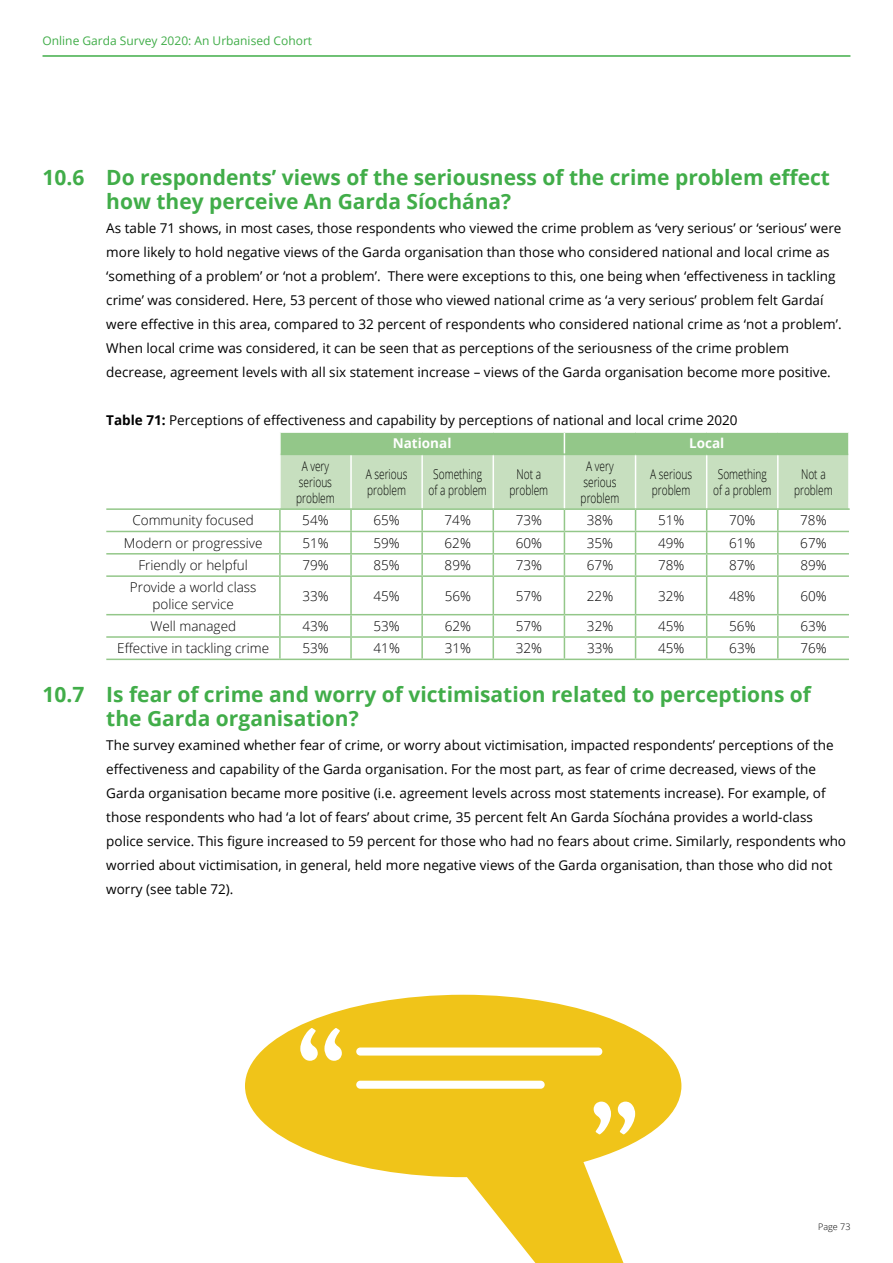
<style>
.page{position:relative;width:893px;height:1263px;background:#fff}
.page>*{position:absolute;margin:0;border:0;box-sizing:border-box;transform-origin:0 0}
.t1{font:700 21px/24px "Open Sans";color:#41ad49}
.t2{font:13.5px/24px "Open Sans";color:#000}
.t3{font:300 13.5px/16.2px "Open Sans";color:#000;text-align:center}
.t4{font:300 13.5px/16.2px "Open Sans";color:#000;text-align:center;scale:.75 1}
.t5{font:700 13.5px "Open Sans";color:#fff}
.t6{font:12px "Open Sans";color:#41ad49}
.t7{font:300 9px "Open Sans";color:#000}
.s1{font-weight:700}
.s2{font-weight:700;color:#fff}
</style>
<div class="page">
<hr style="left:43px;top:55px;width:807px;height:2px;background:#41ad49">
<hr style="left:778px;top:508px;width:72px;height:2px;background:#93c789">
<svg style="left:106px;top:432px;width:743px;height:227px"></svg>
<hr style="left:778px;top:636px;width:71px;height:2px;background:#93c789">
<hr style="left:106px;top:659px;width:174px;height:1px;background:#93c789">
<hr style="left:280px;top:659px;width:71px;height:1px;background:#93c789">
<hr style="left:351px;top:659px;width:71px;height:1px;background:#93c789">
<hr style="left:422px;top:659px;width:71px;height:1px;background:#93c789">
<hr style="left:493px;top:659px;width:71px;height:1px;background:#93c789">
<hr style="left:564px;top:659px;width:72px;height:1px;background:#93c789">
<hr style="left:636px;top:659px;width:71px;height:1px;background:#93c789">
<hr style="left:707px;top:659px;width:71px;height:1px;background:#93c789">
<hr style="left:778px;top:659px;width:71px;height:1px;background:#93c789">
<svg style="left:245px;top:995px;width:437px;height:268px;fill:#f0c419"></svg>
<svg style="left:324px;top:1028px;width:18px;height:33px"></svg>
<svg style="left:300px;top:1028px;width:18px;height:33px"></svg>
<svg style="left:594px;top:1101px;width:17px;height:33px"></svg>
<svg style="left:618px;top:1101px;width:17px;height:33px"></svg>
<div style="left:356px;top:1047px;width:246px;height:8px;background:#fff;border-radius:4px"></div>
<div style="left:356px;top:1081px;width:189px;height:8px;background:#fff;border-radius:4px"></div>
<p class="t6" style="left:43px;top:32px;width:271px">Online Garda Survey 2020: An Urbanised Cohort</p>
<h1 class="t1" style="left:106px;top:165px;width:725px;text-indent:-64px">10.6 Do respondents’ views of the seriousness of the crime problem effect how they perceive An Garda Síochána?</h1>
<p class="t2" style="left:106px;top:216px;width:737px">As table 71 shows, in most cases, those respondents who viewed the crime problem as ‘very serious’ or ‘serious’ were more likely to hold negative views of the Garda organisation than those who considered national and local crime as ‘something of a problem’ or ‘not a problem’. There were exceptions to this, one being when ‘effectiveness in tackling crime’ was considered. Here, 53 percent of those who viewed national crime as ‘a very serious’ problem felt Gardaí were effective in this area, compared to 32 percent of respondents who considered national crime as ‘not a problem’.<br>When local crime was considered, it can be seen that as perceptions of the seriousness of the crime problem decrease, agreement levels with all six statement increase – views of the Garda organisation become more positive.</p>
<p class="t2" style="left:106px;top:409px;width:633px;line-height:23.1px;text-align:center"><span class="s1">Table 71:</span> Perceptions of effectiveness and capability by perceptions of national and local crime 2020<br><span class="s2">National</span></p>
<p class="t5" style="left:689px;top:434px;width:37px">Local</p>
<p class="t4" style="left:296px;top:457px;width:53px">A very serious problem</p>
<p class="t4" style="left:366px;top:465px;width:57px;text-align:left">A serious problem</p>
<p class="t4" style="left:429px;top:465px;width:79px">Something of a problem</p>
<p class="t4" style="left:509px;top:465px;width:53px">Not a problem</p>
<p class="t4" style="left:581px;top:457px;width:53px">A very serious problem</p>
<p class="t4" style="left:650px;top:465px;width:57px;text-align:left">A serious problem</p>
<p class="t4" style="left:713px;top:465px;width:79px">Something of a problem</p>
<p class="t4" style="left:794px;top:465px;width:53px">Not a problem</p>
<p class="t3" style="left:132px;top:512px;width:123px">Community focused</p>
<p class="t3" style="left:302px;top:512px;width:28px">54%</p>
<p class="t3" style="left:373px;top:512px;width:28px">65%</p>
<p class="t3" style="left:445px;top:512px;width:28px">74%</p>
<p class="t3" style="left:516px;top:512px;width:28px">73%</p>
<p class="t3" style="left:587px;top:512px;width:28px">38%</p>
<p class="t3" style="left:658px;top:512px;width:28px">51%</p>
<p class="t3" style="left:729px;top:512px;width:28px">70%</p>
<p class="t3" style="left:800px;top:512px;width:28px">78%</p>
<p class="t3" style="left:124px;top:534px;width:140px">Modern or progressive</p>
<p class="t3" style="left:302px;top:534px;width:28px">51%</p>
<p class="t3" style="left:373px;top:534px;width:28px">59%</p>
<p class="t3" style="left:445px;top:534px;width:28px">62%</p>
<p class="t3" style="left:516px;top:534px;width:28px">60%</p>
<p class="t3" style="left:587px;top:534px;width:28px">35%</p>
<p class="t3" style="left:658px;top:534px;width:28px">49%</p>
<p class="t3" style="left:729px;top:534px;width:28px">61%</p>
<p class="t3" style="left:800px;top:534px;width:28px">67%</p>
<p class="t3" style="left:138px;top:557px;width:111px">Friendly or helpful</p>
<p class="t3" style="left:302px;top:557px;width:28px">79%</p>
<p class="t3" style="left:373px;top:557px;width:28px">85%</p>
<p class="t3" style="left:445px;top:557px;width:28px">89%</p>
<p class="t3" style="left:516px;top:557px;width:28px">73%</p>
<p class="t3" style="left:587px;top:557px;width:28px">67%</p>
<p class="t3" style="left:658px;top:557px;width:28px">78%</p>
<p class="t3" style="left:729px;top:557px;width:28px">87%</p>
<p class="t3" style="left:800px;top:557px;width:28px">89%</p>
<p class="t3" style="left:130px;top:579px;width:128px">Provide a world class police service</p>
<p class="t3" style="left:302px;top:587px;width:28px">33%</p>
<p class="t3" style="left:373px;top:587px;width:28px">45%</p>
<p class="t3" style="left:445px;top:587px;width:28px">56%</p>
<p class="t3" style="left:516px;top:587px;width:28px">57%</p>
<p class="t3" style="left:587px;top:587px;width:28px">22%</p>
<p class="t3" style="left:658px;top:587px;width:28px">32%</p>
<p class="t3" style="left:729px;top:587px;width:28px">48%</p>
<p class="t3" style="left:800px;top:587px;width:28px">60%</p>
<p class="t3" style="left:150px;top:618px;width:87px">Well managed</p>
<p class="t3" style="left:302px;top:618px;width:28px">43%</p>
<p class="t3" style="left:374px;top:618px;width:28px">53%</p>
<p class="t3" style="left:445px;top:618px;width:28px">62%</p>
<p class="t3" style="left:516px;top:618px;width:28px">57%</p>
<p class="t3" style="left:587px;top:618px;width:28px">32%</p>
<p class="t3" style="left:658px;top:618px;width:28px">45%</p>
<p class="t3" style="left:729px;top:618px;width:28px">56%</p>
<p class="t3" style="left:800px;top:618px;width:28px">63%</p>
<p class="t3" style="left:117px;top:640px;width:153px">Effective in tackling crime</p>
<p class="t3" style="left:302px;top:640px;width:28px">53%</p>
<p class="t3" style="left:374px;top:640px;width:28px">41%</p>
<p class="t3" style="left:445px;top:640px;width:28px">31%</p>
<p class="t3" style="left:516px;top:640px;width:28px">32%</p>
<p class="t3" style="left:587px;top:640px;width:28px">33%</p>
<p class="t3" style="left:658px;top:640px;width:28px">45%</p>
<p class="t3" style="left:729px;top:640px;width:28px">63%</p>
<p class="t3" style="left:800px;top:640px;width:28px">76%</p>
<h1 class="t1" style="left:106px;top:682px;width:706px;text-indent:-64px">10.7 Is fear of crime and worry of victimisation related to perceptions of the Garda organisation?</h1>
<p class="t2" style="left:106px;top:733px;width:741px">The survey examined whether fear of crime, or worry about victimisation, impacted respondents’ perceptions of the effectiveness and capability of the Garda organisation. For the most part, as fear of crime decreased, views of the Garda organisation became more positive (i.e. agreement levels across most statements increase). For example, of those respondents who had ‘a lot of fears’ about crime, 35 percent felt An Garda Síochána provides a world-class police service. This figure increased to 59 percent for those who had no fears about crime. Similarly, respondents who worried about victimisation, in general, held more negative views of the Garda organisation, than those who did not worry (see table 72).</p>
<p class="t7" style="left:818px;top:1221px;width:34px">Page 73</p>
</div>
